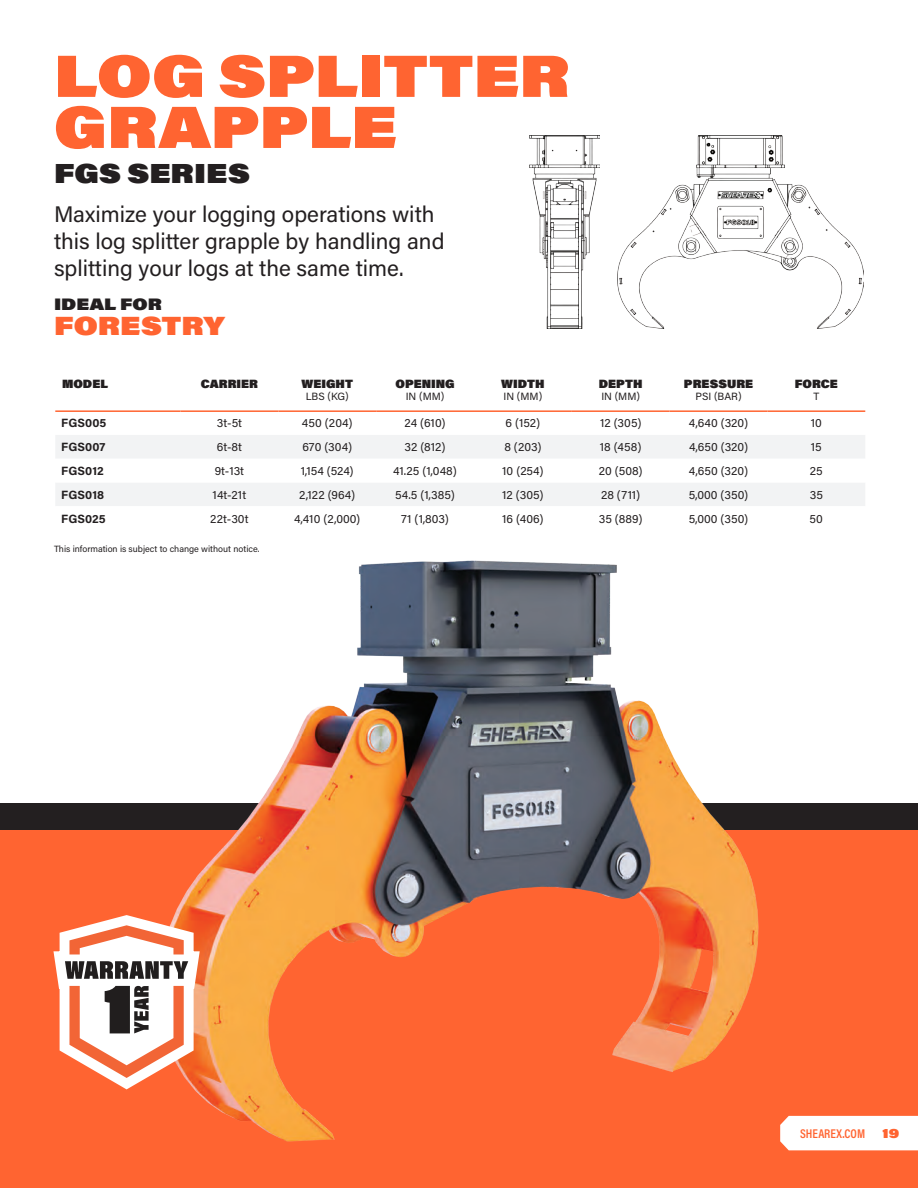
<style>
.page{position:relative;width:918px;height:1188px;background:#fff}
.page>*{position:absolute;margin:0;border:0;box-sizing:border-box;transform-origin:0 0}
.t1{font:900 58.35px/51px "Acumin Pro Wide";color:#ff6431}
.t2{font:900 27px "Acumin Pro Wide";letter-spacing:.005em;color:#231f20}
.t3{font:900 25.8px "Acumin Pro Wide";letter-spacing:.005em;color:#ff6431}
.t4{font:22.5px/27px "Acumin Pro";color:#231f20}
.t5{font:900 16.35px "Acumin Pro Wide";color:#231f20}
.t6{font:600 12.75px "Acumin Pro Cond";color:#ff6431}
.t7{font:900 12.75px "Acumin Pro Wide";color:#ff6431}
.table_contenu{font:12px "Acumin Pro";letter-spacing:.005em;color:#231f20}
.table_top{font:900 12px "Acumin Pro";color:#231f20}
.table_contenu-2{font:700 12px "Acumin Pro";letter-spacing:.005em;color:#231f20}
.table_top-2{font:10.5px "Acumin Pro";letter-spacing:.005em;color:#231f20}
.t8{font:9px "Acumin Pro";color:#231f20}
</style>
<div class="page">
<div style="left:0;top:830px;width:918px;height:358px;background:#ff6431"></div>
<div style="left:0;top:803px;width:918px;height:27px;background:#231f20"></div>
<img style="left:174px;top:560px;width:585px;height:582px">
<svg style="left:53px;top:915px;width:147px;height:174px"></svg>
<div style="left:56px;top:435px;width:809px;height:23px;background:#f2f3f4"></div>
<div style="left:56px;top:483px;width:809px;height:23px;background:#f2f3f4"></div>
<hr style="left:55px;top:410px;width:126px;height:2px;background:#ff6431">
<hr style="left:181px;top:410px;width:97px;height:2px;background:#ff6431">
<hr style="left:278px;top:410px;width:98px;height:2px;background:#ff6431">
<hr style="left:376px;top:410px;width:98px;height:2px;background:#ff6431">
<hr style="left:474px;top:410px;width:98px;height:2px;background:#ff6431">
<hr style="left:572px;top:410px;width:98px;height:2px;background:#ff6431">
<hr style="left:670px;top:410px;width:97px;height:2px;background:#ff6431">
<hr style="left:767px;top:410px;width:98px;height:2px;background:#ff6431">
<img style="left:617px;top:136px;width:247px;height:192px">
<img style="left:530px;top:136px;width:70px;height:192px">
<div style="left:780px;top:1116px;width:138px;height:34px;background:#fff"></div>
<p class="t1" style="left:54px;top:47px;width:517px">LOG SPLITTER<br>GRAPPLE</p>
<p class="t2" style="left:54px;top:153px;width:198px">FGS SERIES</p>
<p class="t4" style="left:54px;top:199px;width:392px">Maximize your logging operations with this log splitter grapple by handling and splitting your logs at the same time.</p>
<p class="t5" style="left:54px;top:292px;width:109px">IDEAL FOR</p>
<p class="t3" style="left:54px;top:306px;width:172px">FORESTRY</p>
<p class="table_top" style="left:62px;top:376px;width:47px">MODEL</p>
<p class="table_top" style="left:201px;top:376px;width:59px">CARRIER</p>
<p class="table_top" style="left:302px;top:376px;width:53px">WEIGHT</p>
<p class="table_top-2" style="left:306px;top:389px;width:44px">LBS (KG)</p>
<p class="table_top" style="left:396px;top:376px;width:61px">OPENING</p>
<p class="table_top-2" style="left:406px;top:389px;width:40px">IN (MM)</p>
<p class="table_top" style="left:501px;top:376px;width:45px">WIDTH</p>
<p class="table_top-2" style="left:504px;top:389px;width:40px">IN (MM)</p>
<p class="table_top" style="left:599px;top:376px;width:45px">DEPTH</p>
<p class="table_top-2" style="left:601px;top:389px;width:40px">IN (MM)</p>
<p class="table_top" style="left:684px;top:376px;width:71px">PRESSURE</p>
<p class="table_top-2" style="left:696px;top:389px;width:48px">PSI (BAR)</p>
<p class="table_top" style="left:795px;top:376px;width:45px">FORCE</p>
<p class="table_top-2" style="left:813px;top:389px;width:7px">T</p>
<p class="table_contenu-2" style="left:61px;top:415px;width:47px">FGS005</p>
<p class="table_contenu" style="left:217px;top:415px;width:27px">3t-5t</p>
<p class="table_contenu" style="left:302px;top:415px;width:52px">450 (204)</p>
<p class="table_contenu" style="left:405px;top:415px;width:42px">24 (610)</p>
<p class="table_contenu" style="left:506px;top:415px;width:36px">6 (152)</p>
<p class="table_contenu" style="left:600px;top:415px;width:43px">12 (305)</p>
<p class="table_contenu" style="left:689px;top:415px;width:61px">4,640 (320)</p>
<p class="table_contenu" style="left:811px;top:415px;width:13px">10</p>
<p class="table_contenu-2" style="left:61px;top:439px;width:46px">FGS007</p>
<p class="table_contenu" style="left:217px;top:439px;width:27px">6t-8t</p>
<p class="table_contenu" style="left:302px;top:439px;width:51px">670 (304)</p>
<p class="table_contenu" style="left:405px;top:439px;width:43px">32 (812)</p>
<p class="table_contenu" style="left:504px;top:439px;width:39px">8 (203)</p>
<p class="table_contenu" style="left:600px;top:439px;width:43px">18 (458)</p>
<p class="table_contenu" style="left:689px;top:439px;width:61px">4,650 (320)</p>
<p class="table_contenu" style="left:811px;top:439px;width:12px">15</p>
<p class="table_contenu-2" style="left:61px;top:462px;width:44px">FGS012</p>
<p class="table_contenu" style="left:215px;top:463px;width:31px">9t-13t</p>
<p class="table_contenu" style="left:301px;top:463px;width:54px">1,154 (524)</p>
<p class="table_contenu" style="left:393px;top:463px;width:65px">41.25 (1,048)</p>
<p class="table_contenu" style="left:502px;top:463px;width:43px">10 (254)</p>
<p class="table_contenu" style="left:599px;top:463px;width:45px">20 (508)</p>
<p class="table_contenu" style="left:689px;top:463px;width:61px">4,650 (320)</p>
<p class="table_contenu" style="left:810px;top:463px;width:14px">25</p>
<p class="table_contenu-2" style="left:61px;top:486px;width:44px">FGS018</p>
<p class="table_contenu" style="left:213px;top:486px;width:35px">14t-21t</p>
<p class="table_contenu" style="left:299px;top:486px;width:57px">2,122 (964)</p>
<p class="table_contenu" style="left:395px;top:486px;width:61px">54.5 (1,385)</p>
<p class="table_contenu" style="left:502px;top:486px;width:43px">12 (305)</p>
<p class="table_contenu" style="left:601px;top:486px;width:41px">28 (711)</p>
<p class="table_contenu" style="left:689px;top:486px;width:61px">5,000 (350)</p>
<p class="table_contenu" style="left:810px;top:486px;width:15px">35</p>
<p class="table_contenu-2" style="left:61px;top:510px;width:46px">FGS025</p>
<p class="table_contenu" style="left:210px;top:510px;width:40px">22t-30t</p>
<p class="table_contenu" style="left:294px;top:510px;width:68px">4,410 (2,000)</p>
<p class="table_contenu" style="left:401px;top:510px;width:49px">71 (1,803)</p>
<p class="table_contenu" style="left:502px;top:510px;width:43px">16 (406)</p>
<p class="table_contenu" style="left:599px;top:510px;width:45px">35 (889)</p>
<p class="table_contenu" style="left:689px;top:510px;width:61px">5,000 (350)</p>
<p class="table_contenu" style="left:810px;top:510px;width:15px">50</p>
<p class="t8" style="left:54px;top:543px;width:207px">This information is subject to change without notice.</p>
<p class="t6" style="left:800px;top:1125px;width:67px">SHEAREX.COM</p>
<p class="t7" style="left:883px;top:1123px;width:18px">19</p>
</div>
